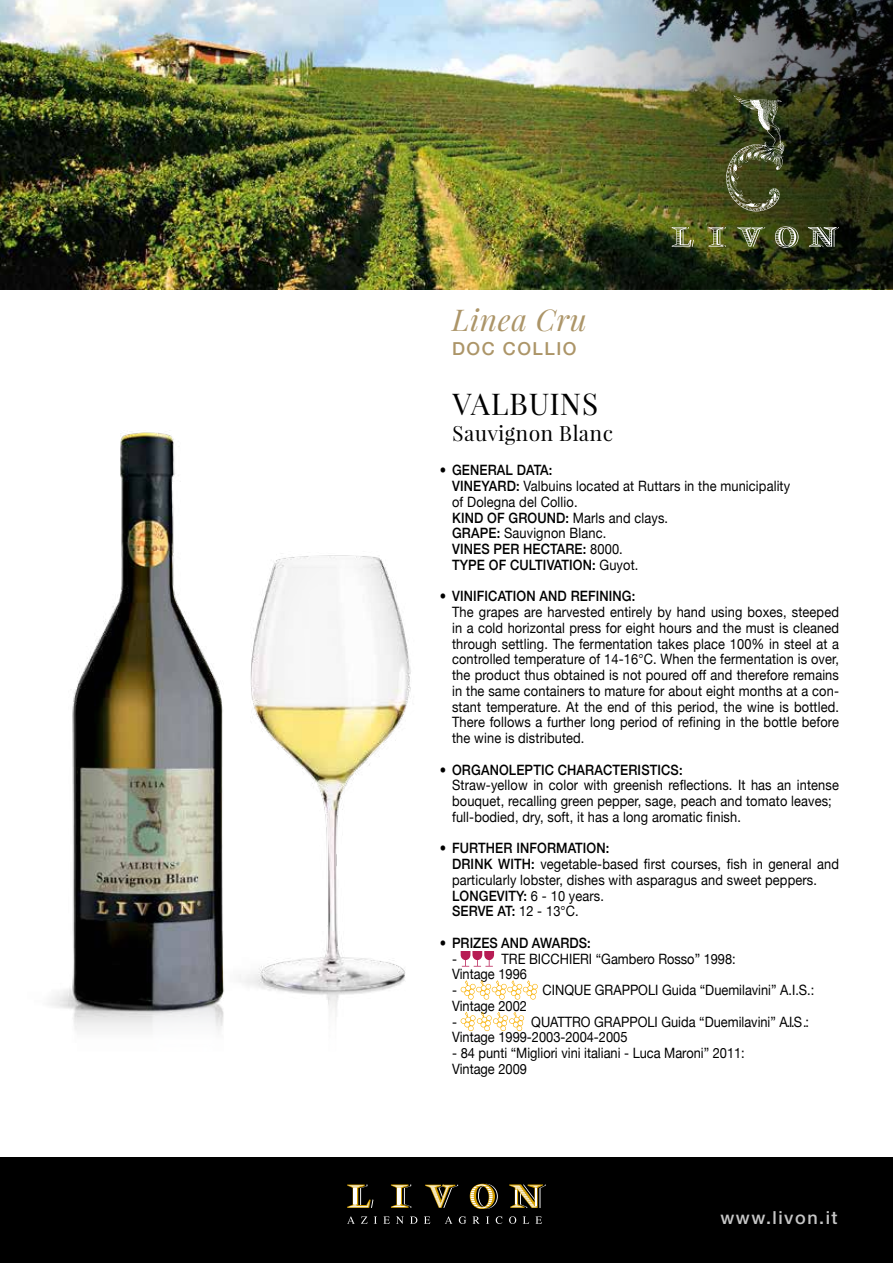
<style>
.page{position:relative;width:893px;height:1263px;background:#fff}
.page>*{position:absolute;margin:0;border:0;box-sizing:border-box;transform-origin:0 0}
.t1{font:italic 30px "Playfair Display";letter-spacing:.02em;color:#ac9568}
.t2{font:30px "Playfair Display";letter-spacing:.02em;color:#000}
.t3{font:21px "Playfair Display";letter-spacing:.02em;color:#000}
.t4{font:500 18px "Helvetica Neue LT Std";letter-spacing:.085em;color:#c6c6c6}
.t5{font:500 18px "Helvetica Neue LT Std";letter-spacing:.085em;color:#ac9568}
.t6{font:14.25px/15.8px "Helvetica Neue";letter-spacing:.01em;color:#000;scale:.9 1}
.t7{font:500 14.25px "Helvetica Neue";letter-spacing:.01em;color:#000;scale:.9 1}
.s1{font-weight:500}
</style>
<div class="page">
<img style="left:0;top:0;width:534px;height:289px">
<img style="left:49px;top:432px;width:362px;height:599px">
<svg style="left:461px;top:951px;width:33px;height:15px"></svg>
<svg style="left:461px;top:980px;width:77px;height:19px"></svg>
<svg style="left:461px;top:1012px;width:63px;height:19px"></svg>
<div style="left:0;top:1158px;width:893px;height:105px;background:#000"></div>
<svg style="left:347px;top:1216px;width:8px;height:8px"></svg>
<svg style="left:361px;top:1216px;width:6px;height:8px"></svg>
<svg style="left:374px;top:1216px;width:3px;height:8px"></svg>
<svg style="left:383px;top:1216px;width:7px;height:8px"></svg>
<svg style="left:396px;top:1216px;width:8px;height:8px"></svg>
<svg style="left:410px;top:1216px;width:7px;height:8px"></svg>
<svg style="left:424px;top:1216px;width:6px;height:8px"></svg>
<svg style="left:445px;top:1216px;width:7px;height:8px"></svg>
<svg style="left:459px;top:1216px;width:7px;height:8px"></svg>
<svg style="left:473px;top:1216px;width:7px;height:8px"></svg>
<svg style="left:486px;top:1216px;width:3px;height:8px"></svg>
<svg style="left:496px;top:1216px;width:6px;height:8px"></svg>
<svg style="left:509px;top:1216px;width:7px;height:8px"></svg>
<svg style="left:523px;top:1216px;width:6px;height:8px"></svg>
<svg style="left:535px;top:1216px;width:7px;height:8px"></svg>
<svg style="left:347px;top:1184px;width:26px;height:24px"></svg>
<svg style="left:391px;top:1184px;width:20px;height:24px"></svg>
<svg style="left:425px;top:1185px;width:33px;height:23px"></svg>
<svg style="left:509px;top:1184px;width:37px;height:24px"></svg>
<svg style="left:470px;top:1184px;width:28px;height:25px"></svg>
<img style="left:534px;top:0;width:359px;height:289px">
<svg style="left:726px;top:95px;width:59px;height:117px;background:#4f5634"></svg>
<svg style="left:709px;top:227px;width:17px;height:20px"></svg>
<svg style="left:737px;top:227px;width:28px;height:20px"></svg>
<svg style="left:808px;top:227px;width:31px;height:20px"></svg>
<svg style="left:775px;top:226px;width:24px;height:22px"></svg>
<svg style="left:672px;top:227px;width:22px;height:20px"></svg>
<h1 class="t1" style="left:452px;top:300px;width:136px">Linea Cru</h1>
<p class="t5" style="left:452px;top:338px;width:126px">DOC COLLIO</p>
<h1 class="t2" style="left:452px;top:383px;width:148px">VALBUINS</h1>
<h2 class="t3" style="left:452px;top:418px;width:162px">Sauvignon Blanc</h2>
<p class="t6" style="left:452px;top:462px;width:377px;text-indent:-12px"><span class="s1">• GENERAL DATA:<br>VINEYARD:</span> Valbuins located at Ruttars in the municipality of Dolegna del Collio.<br><span class="s1">KIND OF GROUND:</span> Marls and clays.<br><span class="s1">GRAPE:</span> Sauvignon Blanc.<br><span class="s1">VINES PER HECTARE:</span> 8000.<br><span class="s1">TYPE OF CULTIVATION:</span> Guyot.</p>
<p class="t7" style="left:440px;top:585px;width:219px">• VINIFICATION AND REFINING:</p>
<p class="t6" style="left:452px;top:604px;width:431px;text-align:justify">The grapes are harvested entirely by hand using boxes, steeped in a cold horizontal press for eight hours and the must is cleaned through settling. The fermentation takes place 100% in steel at a controlled temperature of 14-16°C. When the fermentation is over, the product thus obtained is not poured off and therefore remains in the same containers to mature for about eight months at a con&shy;stant temperature. At the end of this period, the wine is bottled.<br>There follows a further long period of refining in the bottle before the wine is distributed.</p>
<p class="t7" style="left:440px;top:758px;width:271px">• ORGANOLEPTIC CHARACTERISTICS:</p>
<p class="t6" style="left:452px;top:777px;width:431px">Straw-yellow in color with greenish reflections. It has an intense bouquet, recalling green pepper, sage, peach and tomato leaves; full-bodied, dry, soft, it has a long aromatic finish.</p>
<p class="t6" style="left:452px;top:840px;width:431px;text-indent:-12px"><span class="s1">• FURTHER INFORMATION:<br>DRINK WITH:</span> vegetable-based first courses, fish in general and particularly lobster, dishes with asparagus and sweet peppers.<br><span class="s1">LONGEVITY:</span> 6 - 10 years.<br><span class="s1">SERVE AT:</span> 12 - 13°C.</p>
<p class="t7" style="left:440px;top:931px;width:169px">• PRIZES AND AWARDS:</p>
<p class="t6" style="left:452px;top:950px;width:7px">-</p>
<p class="t6" style="left:452px;top:950px;width:317px;text-indent:49px">TRE BICCHIERI “Gambero Rosso” 1998:<br>Vintage 1996<br>-</p>
<p class="t6" style="left:543px;top:982px;width:303px">CINQUE GRAPPOLI Guida “Duemilavini” A.I.S.:</p>
<p class="t6" style="left:452px;top:998px;width:85px">Vintage 2002 -</p>
<p class="t6" style="left:452px;top:1013px;width:398px;text-indent:79px">QUATTRO GRAPPOLI Guida “Duemilavini” A.I.S .:<br>Vintage 1999-2003-2004-2005</p>
<p class="t6" style="left:452px;top:1045px;width:327px">- 84 punti “Migliori vini italiani - Luca Maroni” 2011:<br>Vintage 2009</p>
<p class="t4" style="left:720px;top:1207px;width:119px">www.livon.it</p>
</div>
